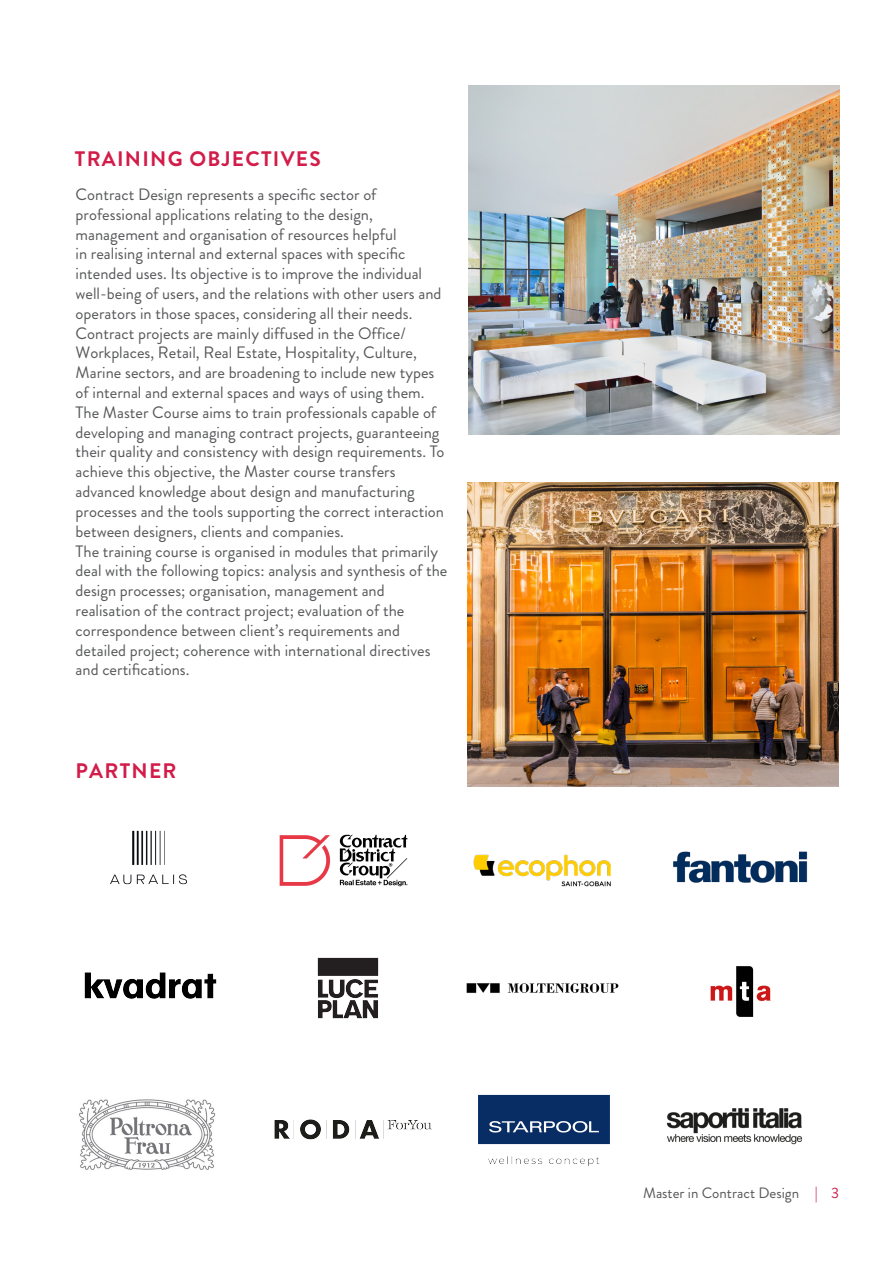
<style>
.page{position:relative;width:893px;height:1263px;background:#fff}
.page>*{position:absolute;margin:0;border:0;box-sizing:border-box;transform-origin:0 0}
.Titolo{font:700 21px "Brandon Grotesque";letter-spacing:.06em;color:#d21c49}
.Titolo-2{font:16.5px/19.8px "Brandon Grotesque";color:#57585a}
.t1{font:15px "Brandon Grotesque";color:#57585a}
.s1{color:#d21c49}
</style>
<div class="page">
<img style="left:468px;top:482px;width:371px;height:304px">
<img style="left:468px;top:85px;width:371px;height:350px">
<img style="left:473px;top:854px;width:138px;height:33px">
<img style="left:673px;top:851px;width:135px;height:32px">
<img style="left:466px;top:983px;width:153px;height:10px">
<img style="left:79px;top:1099px;width:137px;height:71px">
<img style="left:666px;top:1108px;width:137px;height:37px">
<img style="left:279px;top:834px;width:129px;height:53px">
<img style="left:110px;top:830px;width:77px;height:55px">
<img style="left:274px;top:1119px;width:158px;height:21px">
<img style="left:478px;top:1094px;width:132px;height:72px">
<img style="left:317px;top:957px;width:62px;height:62px">
<img style="left:84px;top:972px;width:133px;height:27px">
<img style="left:710px;top:966px;width:61px;height:51px">
<p class="Titolo" style="left:75px;top:144px;width:247px">TRAINING OBJECTIVES</p>
<p class="Titolo-2" style="left:76px;top:185px;width:373px">Contract Design represents a specific sector of professional applications relating to the design, management and organisation of resources helpful<br>in realising internal and external spaces with specific intended uses. Its objective is to improve the individual well-being of users, and the relations with other users and operators in those spaces, considering all their needs.<br>Contract projects are mainly diffused in the Office/ Workplaces, Retail, Real Estate, Hospitality, Culture, Marine sectors, and are broadening to include new types of internal and external spaces and ways of using them.<br>The Master Course aims to train professionals capable of developing and managing contract projects, guaranteeing their quality and consistency with design requirements. To achieve this objective, the Master course transfers advanced knowledge about design and manufacturing processes and the tools supporting the correct interaction between designers, clients and companies.<br>The training course is organised in modules that primarily deal with the following topics: analysis and synthesis of the design processes; organisation, management and realisation of the contract project; evaluation of the correspondence between client’s requirements and detailed project; coherence with international directives and certifications.</p>
<p class="Titolo" style="left:76px;top:756px;width:102px">PARTNER</p>
<p class="t1" style="left:643px;top:1183px;width:197px">Master in Contract Design <span class="s1">| 3</span></p>
</div>
